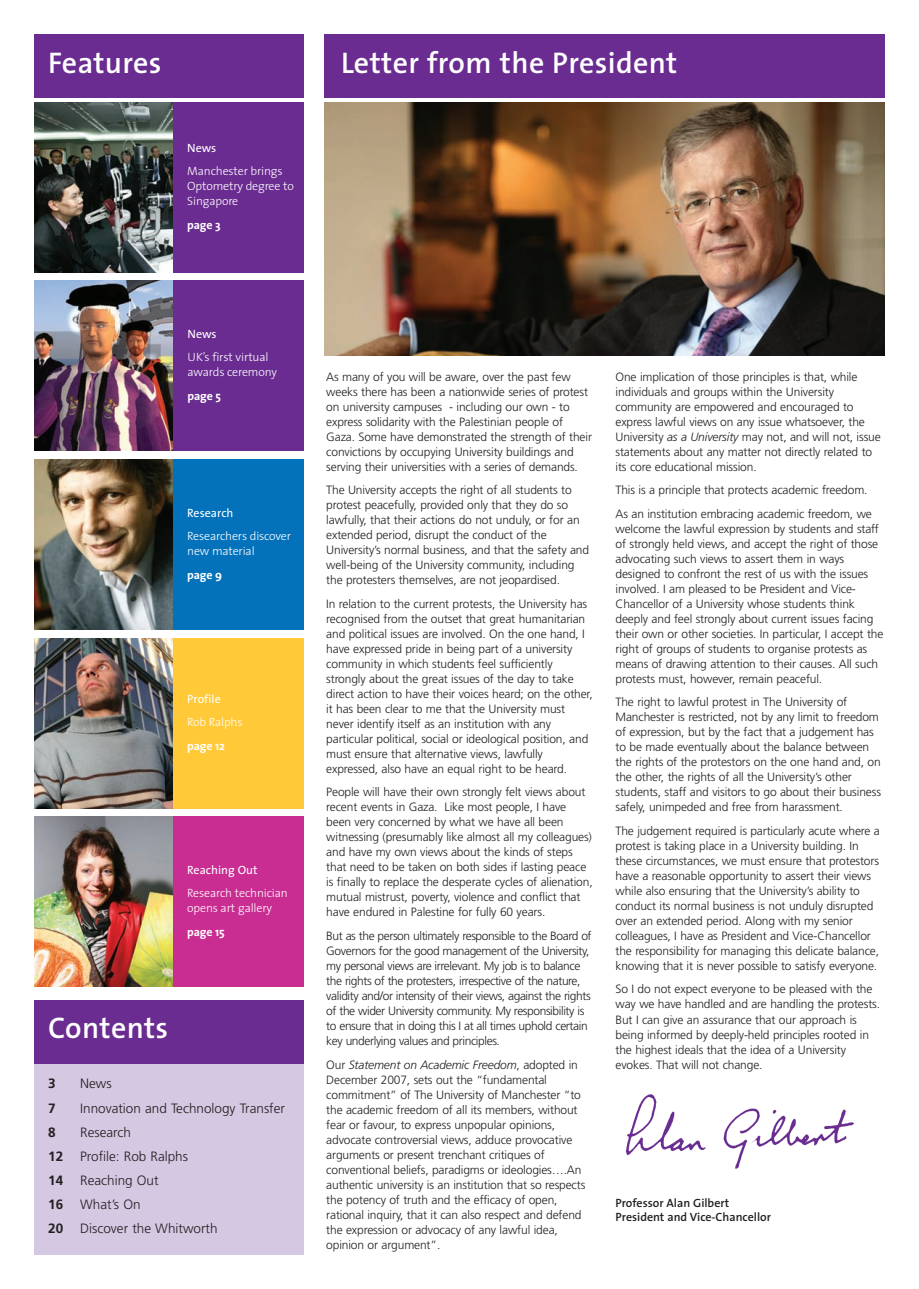
<style>
.page{position:relative;width:919px;height:1289px;background:#fff}
.page>*{position:absolute;margin:0;border:0;box-sizing:border-box;transform-origin:0 0}
.t1{font:600 30px "The Sans";letter-spacing:.01em;color:#fff}
.t2{font:300 13.5px "Frutiger";color:#231f20}
.t3{font:700 13.5px "Frutiger";color:#231f20}
.t4{font:300 12px/15px "Frutiger";letter-spacing:-.01em;color:#231f20}
.t5{font:300 12px/15px "Frutiger";letter-spacing:-.035em;color:#231f20}
.t6{font:300 12px/15px "The Sans";letter-spacing:-.015em;color:#fff}
.t7{font:600 12px/14.4px "The Sans";color:#231f20}
.t8{font:12px "The Sans";color:#fff}
.t9{font:700 12px "The Sans";letter-spacing:-.01em;color:#fff}
.s1{font-style:italic}
</style>
<div class="page">
<div style="left:34px;top:102px;width:269px;height:170px;background:#6a2c91"></div>
<div style="left:34px;top:1027px;width:269px;height:227px;background:#d4c8e2"></div>
<div style="left:34px;top:34px;width:269px;height:64px;background:#6a2c91"></div>
<div style="left:34px;top:281px;width:269px;height:170px;background:#6a2c91"></div>
<div style="left:34px;top:459px;width:269px;height:170px;background:#0372bb"></div>
<img style="left:34px;top:102px;width:138px;height:170px">
<img style="left:34px;top:281px;width:138px;height:170px">
<img style="left:34px;top:459px;width:138px;height:170px">
<div style="left:34px;top:638px;width:269px;height:170px;background:#ffc938"></div>
<img style="left:34px;top:638px;width:138px;height:170px">
<div style="left:34px;top:816px;width:269px;height:170px;background:#c92d92"></div>
<img style="left:34px;top:816px;width:138px;height:170px">
<div style="left:34px;top:999px;width:269px;height:64px;background:#6a2c91"></div>
<div style="left:325px;top:34px;width:559px;height:64px;background:#6a2c91"></div>
<img style="left:325px;top:102px;width:559px;height:254px">
<img style="left:625px;top:1094px;width:229px;height:75px">
<h1 class="t1" style="left:48px;top:52px;width:115px">Features</h1>
<p class="t8" style="left:187px;top:143px;width:31px">News</p>
<p class="t6" style="left:187px;top:165px;width:108px">Manchester brings<br>Optometry degree to<br>Singapore</p>
<p class="t9" style="left:187px;top:220px;width:35px">page 3</p>
<h1 class="t1" style="left:341px;top:52px;width:338px">Letter from the President</h1>
<p class="t8" style="left:187px;top:329px;width:31px">News</p>
<p class="t6" style="left:187px;top:351px;width:91px">UK’s first virtual awards ceremony</p>
<p class="t9" style="left:187px;top:391px;width:35px">page 5</p>
<p class="t8" style="left:187px;top:507px;width:48px">Research</p>
<p class="t6" style="left:187px;top:529px;width:105px">Researchers discover new material</p>
<p class="t9" style="left:187px;top:570px;width:36px">page 9</p>
<p class="t8" style="left:187px;top:694px;width:35px">Profile</p>
<p class="t6" style="left:187px;top:715px;width:57px">Rob Ralphs</p>
<p class="t9" style="left:187px;top:741px;width:39px">page 12</p>
<p class="t8" style="left:187px;top:865px;width:72px">Reaching Out</p>
<p class="t6" style="left:187px;top:887px;width:102px">Research technician opens art gallery</p>
<p class="t9" style="left:187px;top:927px;width:39px">page 15</p>
<h1 class="t1" style="left:48px;top:1015px;width:121px">Contents</h1>
<p class="t3" style="left:48px;top:1078px;width:9px">3</p>
<p class="t2" style="left:80px;top:1078px;width:33px">News</p>
<p class="t3" style="left:48px;top:1102px;width:9px">7</p>
<p class="t2" style="left:80px;top:1102px;width:206px">Innovation and Technology Transfer</p>
<p class="t3" style="left:48px;top:1126px;width:9px">8</p>
<p class="t2" style="left:80px;top:1126px;width:52px">Research</p>
<p class="t3" style="left:48px;top:1150px;width:17px">12</p>
<p class="t2" style="left:80px;top:1150px;width:109px">Profile: Rob Ralphs</p>
<p class="t3" style="left:48px;top:1174px;width:17px">14</p>
<p class="t2" style="left:80px;top:1174px;width:80px">Reaching Out</p>
<p class="t3" style="left:48px;top:1198px;width:17px">16</p>
<p class="t2" style="left:80px;top:1198px;width:62px">What’s On</p>
<p class="t3" style="left:48px;top:1223px;width:17px">20</p>
<p class="t2" style="left:80px;top:1223px;width:139px">Discover the Whitworth</p>
<p class="t4" style="left:326px;top:370px;width:267px">As many of you will be aware, over the past few weeks there has been a nationwide series of protest on university campuses - including our own - to express solidarity with the Palestinian people of Gaza. Some have demonstrated the strength of their convictions by occupying University buildings and serving their universities with a series of demands.</p>
<p class="t4" style="left:326px;top:483px;width:264px">The University accepts the right of all students to protest peacefully, provided only that they do so lawfully, that their actions do not unduly, or for an extended period, disrupt the conduct of the University’s normal business, and that the safety and well-being of the University community, including the protesters themselves, are not jeopardised.</p>
<p class="t4" style="left:326px;top:597px;width:268px">In relation to the current protests, the University has recognised from the outset that great humanitarian and political issues are involved. On the one hand, I have expressed pride in being part of a university community in which students feel sufficiently strongly about the great issues of the day to take direct action to have their voices heard; on the other, it has been clear to me that the University must never identify itself as an institution with any particular political, social or ideological position, and must ensure that alternative views, lawfully expressed, also have an equal right to be heard.</p>
<p class="t4" style="left:326px;top:785px;width:268px">People will have their own strongly felt views about recent events in Gaza. Like most people, I have been very concerned by what we have all been witnessing (presumably like almost all my colleagues) and have my own views about the kinds of steps that need to be taken on both sides if lasting peace is finally to replace the desperate cycles of alienation, mutual mistrust, poverty, violence and conflict that have endured in Palestine for fully 60 years.</p>
<p class="t5" style="left:326px;top:929px;width:267px">But as the person ultimately responsible to the Board of Governors for the good management of the University, my personal views are irrelevant. My job is to balance the rights of the protesters, irrespective of the nature, validity and/or intensity of their views, against the rights of the wider University community. My responsibility is to ensure that in doing this I at all times uphold certain key underlying values and principles.</p>
<p class="t4" style="left:326px;top:1057px;width:260px">Our <span class="s1">Statement on Academic Freedom</span>, adopted in December 2007, sets out the “fundamental commitment” of The University of Manchester “to the academic freedom of all its members, without fear or favour, to express unpopular opinions, advocate controversial views, adduce provocative arguments or present trenchant critiques of conventional beliefs, paradigms or ideologies….An authentic university is an institution that so respects the potency of truth and the efficacy of open, rational inquiry, that it can also respect and defend the expression or advocacy of any lawful idea, opinion or argument”.</p>
<p class="t4" style="left:615px;top:370px;width:267px">One implication of those principles is that, while individuals and groups within the University community are empowered and encouraged to express lawful views on any issue whatsoever, the University <span class="s1">as a University</span> may not, and will not, issue statements about any matter not directly related to its core educational mission.</p>
<p class="t4" style="left:615px;top:479px;width:258px;line-height:23.5px">This is a principle that protects academic freedom.<br>As an institution embracing academic freedom, we</p>
<p class="t4" style="left:615px;top:522px;width:269px">welcome the lawful expression by students and staff of strongly held views, and accept the right of those advocating such views to assert them in ways designed to confront the rest of us with the issues involved. I am pleased to be President and Vice-Chancellor of a University whose students think deeply and feel strongly about current issues facing their own or other societies. In particular, I accept the right of groups of students to organise protests as means of drawing attention to their causes. All such protests must, however, remain peaceful.</p>
<p class="t4" style="left:615px;top:695px;width:267px">The right to lawful protest in The University of Manchester is restricted, not by any limit to freedom of expression, but by the fact that a judgement has to be made eventually about the balance between the rights of the protestors on the one hand and, on the other, the rights of all the University’s other students, staff and visitors to go about their business safely, unimpeded and free from harassment.</p>
<p class="t4" style="left:615px;top:824px;width:266px">The judgement required is particularly acute where a protest is taking place in a University building. In these circumstances, we must ensure that protestors have a reasonable opportunity to assert their views while also ensuring that the University’s ability to conduct its normal business is not unduly disrupted over an extended period. Along with my senior colleagues, I have as President and Vice-Chancellor the responsibility for managing this delicate balance, knowing that it is never possible to satisfy everyone.</p>
<p class="t4" style="left:615px;top:982px;width:266px">So I do not expect everyone to be pleased with the way we have handled and are handling the protests.<br>But I can give an assurance that our approach is being informed by deeply-held principles rooted in the highest ideals that the idea of a University evokes. That will not change.</p>
<p class="t7" style="left:615px;top:1196px;width:157px">Professor Alan Gilbert<br>President and Vice-Chancellor</p>
</div>
